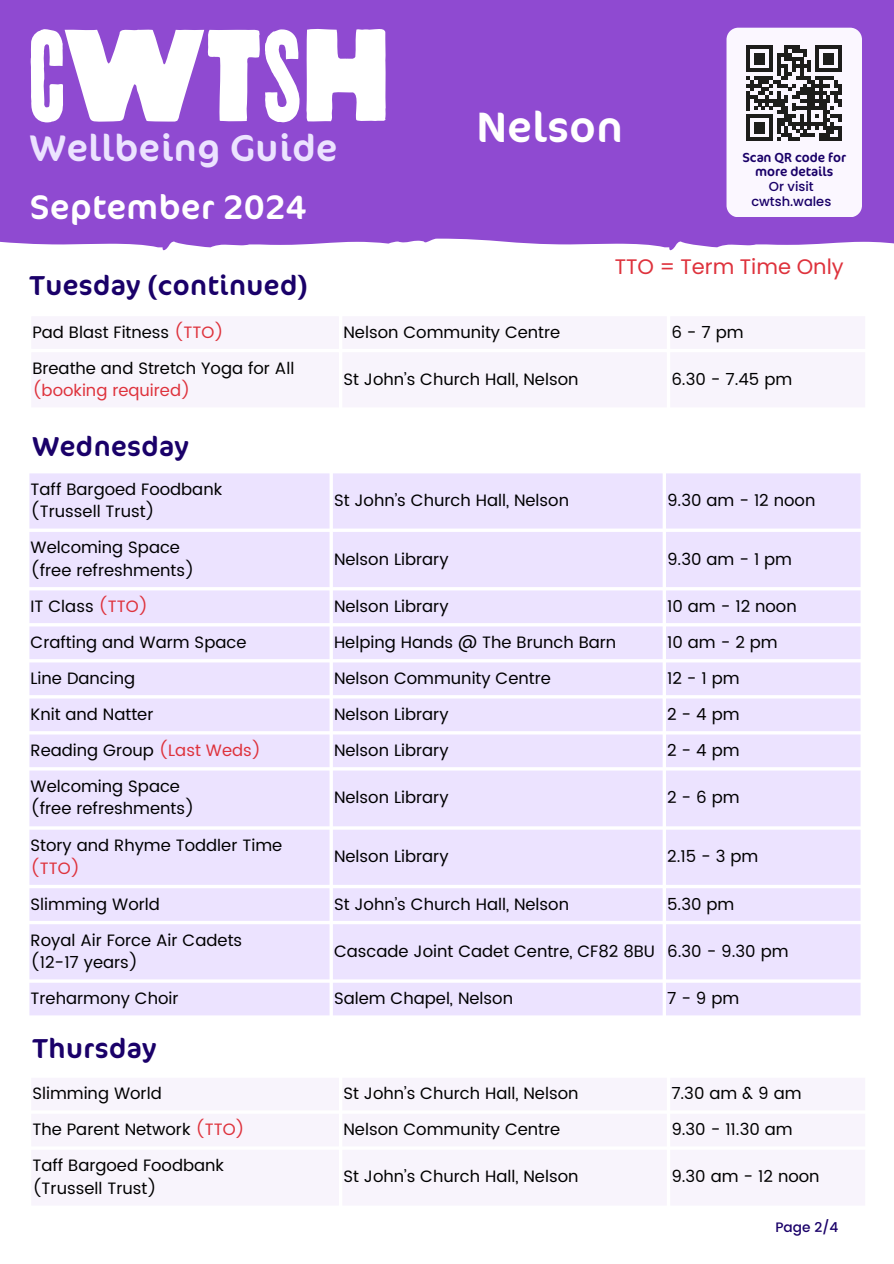
<style>
.page{position:relative;width:894px;height:1264px;background:#fff}
.page>*{position:absolute;margin:0;border:0;box-sizing:border-box;transform-origin:0 0}
.t1{font:43.65px "Cocon Pro";letter-spacing:.015em;color:#fff}
.t2{font:37.95px "Cocon Pro";letter-spacing:.015em;color:#ece3ff}
.t3{font:34.65px "Cocon Pro";letter-spacing:.015em;color:#fff}
.t4{font:28.05px "Cocon Pro";letter-spacing:.015em;color:#1a0069}
.t5{font:22.65px "Cocon Pro";letter-spacing:.015em;color:#fff}
.t6{font:21px "Poppins";color:#de323c}
.t7{font:16.5px/22.5px "Poppins";color:#000}
.t8{font:500 13.65px "Poppins";color:#1a0069}
.t9{font:13.2px/14.2px "Cocon";color:#190068;text-align:center}
.t10{font:500 13.05px/15.1px "Poppins";color:#190068;text-align:center}
.s1{color:#de323c}
</style>
<div class="page">
<svg style="left:29px;top:473px;width:831px;height:542px;background:#ede5ff"></svg>
<div style="left:32px;top:317px;width:832px;height:90px;background:#f8f4fc"></div>
<div style="left:32px;top:1078px;width:832px;height:127px;background:#f8f4fc"></div>
<div style="left:0;top:0;width:893px;height:298px;background:#8f4ad1"></div>
<svg style="left:0;top:238px;width:893px;height:60px;background:#f4edfa"></svg>
<div style="left:726px;top:28px;width:135px;height:189px;background:#fbf7ff;border-radius:12px"></div>
<svg style="left:746px;top:45px;width:96px;height:96px"></svg>
<svg style="left:30px;top:29px;width:356px;height:93px"></svg>
<h3 class="t2" style="left:30px;top:121px;width:309px">Wellbeing Guide</h3>
<p class="t5" style="left:281px;top:138px;width:88px">Fochriw</p>
<p class="t3" style="left:30px;top:182px;width:278px">September 2024</p>
<p class="t4" style="left:29px;top:264px;width:280px">Tuesday (continued)</p>
<p class="t1" style="left:476px;top:96px;width:147px">Nelson</p>
<p class="t9" style="left:751px;top:147px;width:105px">Scan QR code for more details</p>
<p class="t10" style="left:751px;top:179px;width:81px">Or visit cwtsh.wales</p>
<p class="t9" style="left:742px;top:151px;width:105px">Scan QR code for</p>
<p class="t9" style="left:754px;top:165px;width:80px">more details</p>
<p class="t10" style="left:760px;top:175px;width:81px">Or visit cwtsh.wales</p>
<p class="t6" style="left:614px;top:252px;width:230px">TTO = Term Time Only</p>
<p class="t7" style="left:32px;top:321px;width:193px">Pad Blast Fitness <span class="s1">(TTO)</span></p>
<p class="t7" style="left:343px;top:321px;width:218px">Nelson Community Centre</p>
<p class="t7" style="left:671px;top:321px;width:74px">6-7pm</p>
<p class="t7" style="left:32px;top:357px;width:263px">Breathe and Stretch Yoga for All <span class="s1">(booking required)</span></p>
<p class="t7" style="left:343px;top:368px;width:236px">St John’s Church Hall, Nelson</p>
<p class="t7" style="left:671px;top:368px;width:122px">6.30 - 7.45 pm</p>
<p class="t4" style="left:33px;top:426px;width:157px">Wednesday</p>
<p class="t7" style="left:31px;top:478px;width:193px">Taff Bargoed Foodbank</p>
<h1 class="t7" style="left:31px;top:500px;width:126px">(Trussell Trust)</h1>
<h4 class="t7" style="left:334px;top:489px;width:236px">St John’s Church Hall, Nelson</h4>
<p class="t7" style="left:667px;top:489px;width:150px">9.30 am - 12 noon</p>
<p class="t7" style="left:31px;top:536px;width:151px">Welcoming Space</p>
<p class="t7" style="left:31px;top:559px;width:165px">(free refreshments)</p>
<p class="t7" style="left:334px;top:547px;width:116px">Nelson Library</p>
<p class="t7" style="left:667px;top:547px;width:126px">9.30 am - 1 pm</p>
<p class="t7" style="left:31px;top:595px;width:119px">IT Class <span class="s1">(TTO)</span></p>
<p class="t7" style="left:334px;top:595px;width:116px">Nelson Library</p>
<p class="t7" style="left:667px;top:595px;width:131px">10 am - 12 noon</p>
<p class="t7" style="left:31px;top:631px;width:217px">Crafting and Warm Space</p>
<h1 class="t7" style="left:334px;top:631px;width:284px">Helping Hands @ The Brunch Barn</h1>
<h2 class="t7" style="left:667px;top:631px;width:112px">10am-2pm</h2>
<h2 class="t7" style="left:31px;top:667px;width:106px">Line Dancing</h2>
<h3 class="t7" style="left:334px;top:667px;width:218px">Nelson Community Centre</h3>
<h4 class="t7" style="left:667px;top:667px;width:74px">12-1pm</h4>
<p class="t7" style="left:31px;top:703px;width:124px">Knit and Natter</p>
<p class="t7" style="left:334px;top:703px;width:116px">Nelson Library</p>
<p class="t7" style="left:667px;top:703px;width:74px">2-4pm</p>
<p class="t7" style="left:31px;top:739px;width:232px">Reading Group <span class="s1">(Last Weds)</span></p>
<p class="t7" style="left:334px;top:739px;width:116px">Nelson Library</p>
<p class="t7" style="left:667px;top:739px;width:74px">2-4pm</p>
<h3 class="t7" style="left:31px;top:775px;width:151px">Welcoming Space</h3>
<p class="t7" style="left:31px;top:797px;width:165px">(free refreshments)</p>
<p class="t7" style="left:334px;top:786px;width:116px">Nelson Library</p>
<p class="t7" style="left:667px;top:786px;width:74px">2-6pm</p>
<p class="t7" style="left:31px;top:834px;width:253px">Story and Rhyme Toddler Time <span class="s1">(TTO)</span></p>
<p class="t7" style="left:334px;top:845px;width:116px">Nelson Library</p>
<p class="t7" style="left:667px;top:845px;width:93px">2.15 - 3 pm</p>
<p class="t7" style="left:31px;top:892px;width:131px">Slimming World</p>
<p class="t7" style="left:334px;top:892px;width:236px">St John’s Church Hall, Nelson</p>
<p class="t7" style="left:667px;top:892px;width:69px">5.30 pm</p>
<p class="t7" style="left:31px;top:928px;width:213px">Royal Air Force Air Cadets</p>
<p class="t7" style="left:31px;top:951px;width:109px">(12-17 years)</p>
<p class="t7" style="left:334px;top:939px;width:322px">Cascade Joint Cadet Centre, CF82 8BU</p>
<p class="t7" style="left:667px;top:939px;width:123px">6.30 - 9.30 pm</p>
<p class="t7" style="left:31px;top:987px;width:149px">Treharmony Choir</p>
<p class="t7" style="left:334px;top:987px;width:180px">Salem Chapel, Nelson</p>
<p class="t7" style="left:667px;top:987px;width:74px">7-9pm</p>
<p class="t4" style="left:33px;top:1028px;width:125px">Thursday</p>
<p class="t7" style="left:32px;top:1082px;width:131px">Slimming World</p>
<p class="t7" style="left:343px;top:1082px;width:236px">St John’s Church Hall, Nelson</p>
<p class="t7" style="left:671px;top:1082px;width:132px">7.30 am &amp; 9 am</p>
<p class="t7" style="left:32px;top:1118px;width:214px">The Parent Network <span class="s1">(TTO)</span></p>
<p class="t7" style="left:343px;top:1118px;width:218px">Nelson Community Centre</p>
<p class="t7" style="left:671px;top:1118px;width:123px">9.30 - 11.30 am</p>
<p class="t7" style="left:32px;top:1154px;width:193px">Taff Bargoed Foodbank</p>
<p class="t7" style="left:32px;top:1176px;width:126px">(Trussell Trust)</p>
<p class="t7" style="left:343px;top:1165px;width:236px">St John’s Church Hall, Nelson</p>
<p class="t7" style="left:671px;top:1165px;width:150px">9.30 am - 12 noon</p>
<p class="t8" style="left:775px;top:1219px;width:64px">Page 2/4</p>
</div>
